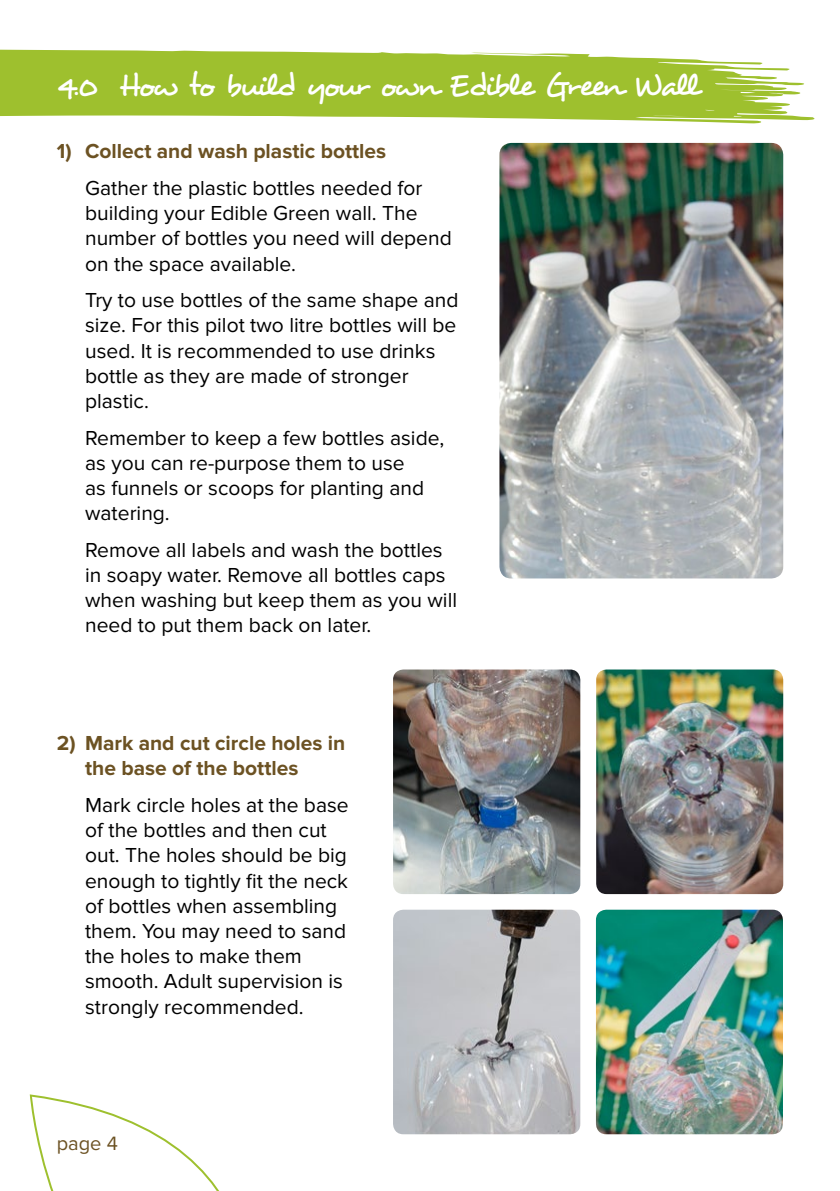
<style>
.page{position:relative;width:840px;height:1191px;background:#fff}
.page>*{position:absolute;margin:0;border:0;box-sizing:border-box;transform-origin:0 0}
.t1{font:32px "Desyrel";letter-spacing:-.095em;color:#fff}
.t2{font:21px/25.2px "Proxima Nova";color:#000}
.t3{font:700 21px/25.2px "Proxima Nova";color:#6c5223}
.t4{font:20px "Proxima Nova";color:#6c5223}
</style>
<div class="page">
<svg style="left:0;top:50px;width:814px;height:73px;fill:#9ec02e"></svg>
<img style="left:499px;top:143px;width:283px;height:435px">
<img style="left:393px;top:909px;width:187px;height:225px">
<img style="left:393px;top:669px;width:187px;height:225px">
<img style="left:596px;top:669px;width:186px;height:225px">
<img style="left:595px;top:909px;width:187px;height:225px">
<svg style="left:29px;top:1095px;width:190px;height:96px"></svg>
<h1 class="t1" style="left:57px;top:65px;width:642px">4.0 How to build your own Edible Green Wall</h1>
<p class="t3" style="left:57px;top:139px;width:331px">1) Collect and wash plastic bottles</p>
<p class="t2" style="left:85px;top:176px;width:368px">Gather the plastic bottles needed for building your Edible Green wall. The number of bottles you need will depend on the space available.</p>
<p class="t2" style="left:85px;top:288px;width:374px">Try to use bottles of the same shape and size. For this pilot two litre bottles will be used. It is recommended to use drinks bottle as they are made of stronger plastic.</p>
<p class="t2" style="left:85px;top:425px;width:360px">Remember to keep a few bottles aside, as you can re-purpose them to use<br>as funnels or scoops for planting and watering.</p>
<p class="t2" style="left:85px;top:537px;width:373px">Remove all labels and wash the bottles in soapy water. Remove all bottles caps when washing but keep them as you will need to put them back on later.</p>
<p class="t3" style="left:85px;top:731px;width:262px;text-indent:-28px">2) Mark and cut circle holes in the base of the bottles</p>
<p class="t2" style="left:85px;top:792px;width:265px">Mark circle holes at the base of the bottles and then cut out. The holes should be big enough to tightly fit the neck of bottles when assembling them. You may need to sand the holes to make them smooth. Adult supervision is strongly recommended.</p>
<p class="t4" style="left:57px;top:1132px;width:63px">page 4</p>
</div>
